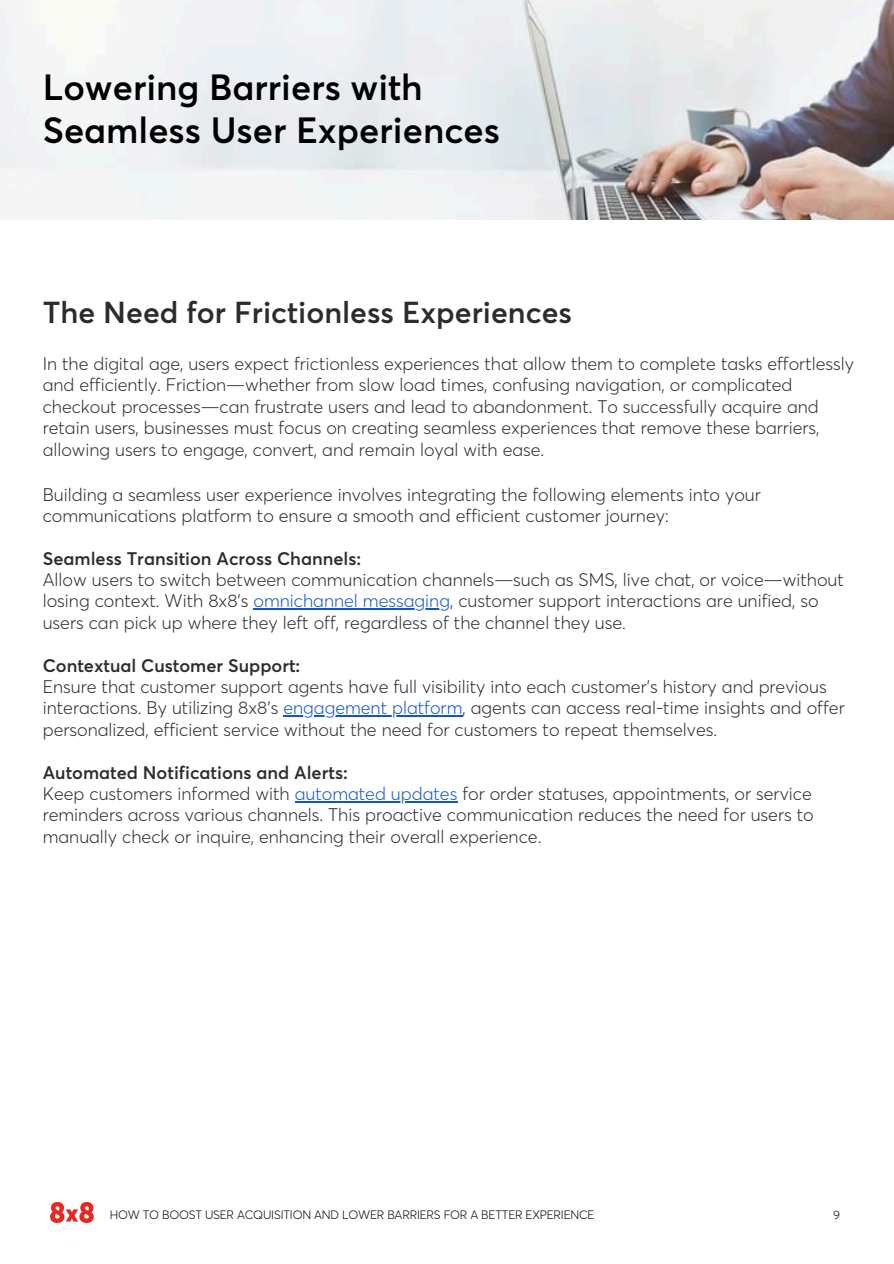
<style>
.page{position:relative;width:894px;height:1264px;background:#fff}
.page>*{position:absolute;margin:0;border:0;box-sizing:border-box;transform-origin:0 0}
.t1{font:600 36px/42.8px "Averta";color:#000}
.t2{font:600 30px "Averta";color:#2b2c30}
.t3{font:300 18px/21.3px "Averta";color:#2b2c30}
.t4{font:300 12px "Averta";letter-spacing:-.015em;color:#000}
.s1{font-weight:600}
.s2{color:#15c}
</style>
<div class="page">
<img style="left:50px;top:1202px;width:43px;height:20px">
<img style="left:0;top:0;width:893px;height:219px">
<hr style="left:253px;top:608px;width:197px;height:1px;background:#15c">
<hr style="left:283px;top:715px;width:179px;height:1px;background:#15c">
<hr style="left:294px;top:801px;width:163px;height:1px;background:#15c">
<h3 class="t1" style="left:43px;top:65px;width:458px">Lowering Barriers with<br>Seamless User Experiences</h3>
<h3 class="t2" style="left:43px;top:294px;width:530px">The Need for Frictionless Experiences</h3>
<h3 class="t3" style="left:43px;top:353px;width:812px">In the digital age, users expect frictionless experiences that allow them to complete tasks effortlessly and efficiently. Friction—whether from slow load times, confusing navigation, or complicated checkout processes—can frustrate users and lead to abandonment. To successfully acquire and retain users, businesses must focus on creating seamless experiences that remove these barriers, allowing users to engage, convert, and remain loyal with ease.</h3>
<h3 class="t3" style="left:43px;top:483px;width:719px">Building a seamless user experience involves integrating the following elements into your communications platform to ensure a smooth and efficient customer journey:</h3>
<h3 class="t3" style="left:43px;top:547px;width:802px"><span class="s1">Seamless Transition Across Channels:<br></span>Allow users to switch between communication channels—such as SMS, live chat, or voice—without losing context. With 8x8's <span class="s2">omnichannel messaging</span>, customer support interactions are unified, so</h3>
<p class="t3" style="left:43px;top:611px;width:584px">users can pick up where they left off, regardless of the channel they use.</p>
<p class="t3" style="left:43px;top:654px;width:803px"><span class="s1">Contextual Customer Support:<br></span>Ensure that customer support agents have full visibility into each customer’s history and previous interactions. By utilizing 8x8’s <span class="s2">engagement platform</span>, agents can access real-time insights and offer</p>
<p class="t3" style="left:43px;top:718px;width:675px">personalized, efficient service without the need for customers to repeat themselves.</p>
<p class="t3" style="left:43px;top:761px;width:770px"><span class="s1">Automated Notifications and Alerts:<br></span>Keep customers informed with <span class="s2">automated updates</span> for order statuses, appointments, or service</p>
<p class="t3" style="left:43px;top:804px;width:772px">reminders across various channels. This proactive communication reduces the need for users to manually check or inquire, enhancing their overall experience.</p>
<p class="t4" style="left:110px;top:1206px;width:486px">HOW TO BOOST USER ACQUISITION AND LOWER BARRIERS FOR A BETTER EXPERIENCE</p>
<p class="t4" style="left:832px;top:1209px;width:8px">9</p>
</div>
